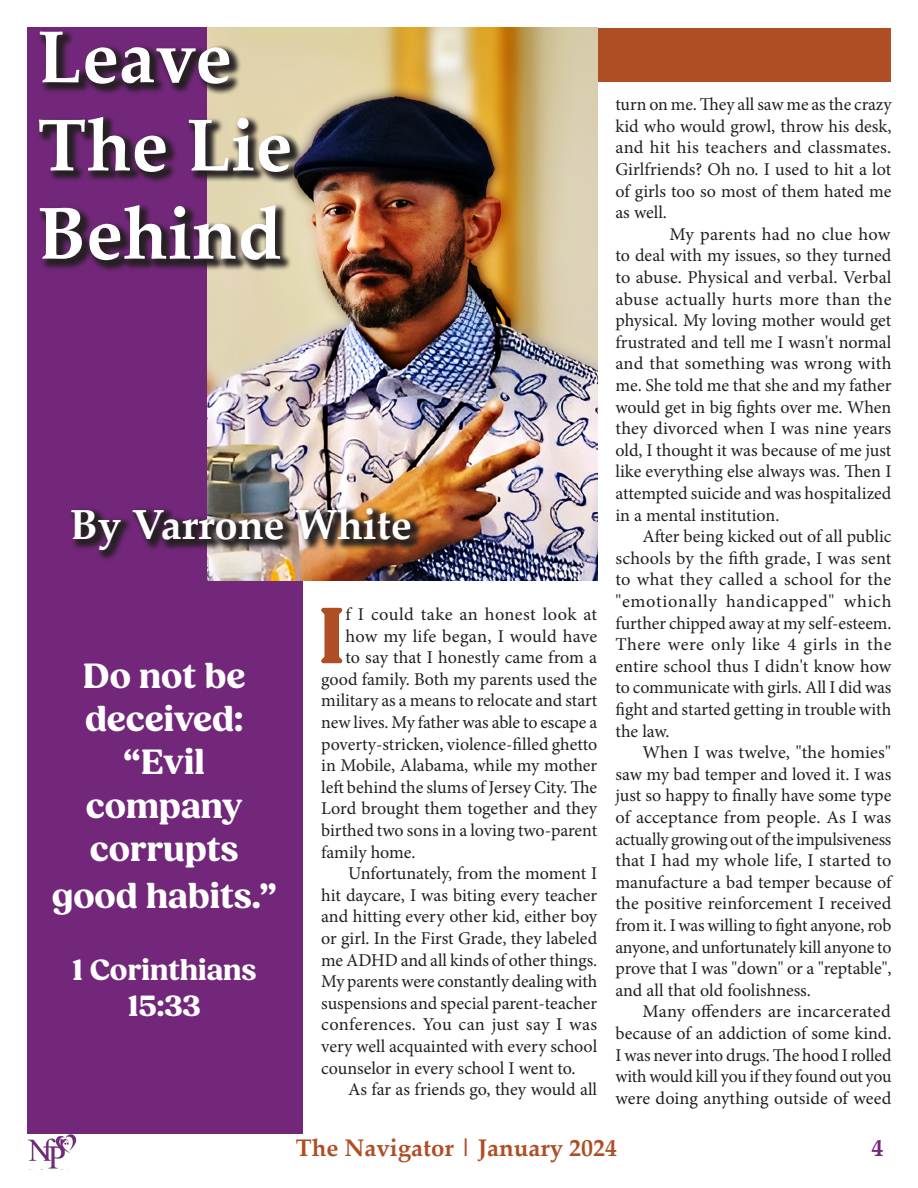
<style>
.page{position:relative;width:918px;height:1188px;background:#fff}
.page>*{position:absolute;margin:0;border:0;box-sizing:border-box;transform-origin:0 0}
.t1{font:700 81.6px "Fields";color:#af4e25}
.t2{font:700 73.5px "Palatino Linotype";color:#fff}
.t3{font:700 42px "Palatino Linotype";color:#fff}
.t4{font:700 36px/43.2px "Fields";color:#fff;text-align:center}
.t5{font:700 30px/36px "Fields";color:#fff;text-align:center}
.t6{font:700 24px "Palatino Linotype";color:#af4e25}
.t7{font:700 24px "Palatino Linotype";color:#73277b}
.t8{font:18px/21.6px "Minion Pro";color:#231f20;text-align:justify}
.t9{font:18px "Minion Pro";letter-spacing:.02em;color:#231f20}
</style>
<div class="page">
<img style="left:27px;top:1134px;width:49px;height:35px">
<div style="left:321px;top:28px;width:570px;height:54px;background:#af4e25"></div>
<div style="left:27px;top:27px;width:276px;height:1107px;background:#73277b"></div>
<img style="left:208px;top:27px;width:389px;height:553px">
<div style="left:37px;top:29px;width:265px;height:243px;background:#231f20;opacity:.96"></div>
<div style="left:69px;top:505px;width:354px;height:57px;background:#231f20;opacity:.96"></div>
<p class="t2" style="left:38px;top:5px;width:196px">Leave</p>
<p class="t2" style="left:38px;top:93px;width:256px">The Lie</p>
<p class="t2" style="left:38px;top:181px;width:246px">Behind</p>
<p class="t3" style="left:70px;top:495px;width:343px">By Varrone White</p>
<p class="t4" style="left:83px;top:655px;width:164px">Do not be deceived: “Evil company corrupts</p>
<p class="t4" style="left:52px;top:875px;width:226px">good habits.”</p>
<p class="t5" style="left:72px;top:952px;width:187px">1 Corinthians<br>15:33</p>
<p class="t1" style="left:318px;top:588px;width:29px">I</p>
<p class="t9" style="left:345px;top:602px;width:253px">f I could take an honest look at</p>
<p class="t8" style="left:345px;top:625px;width:253px">how my life began, I would have</p>
<p class="t8" style="left:345px;top:647px;width:253px">to say that I honestly came from a</p>
<p class="t8" style="left:321px;top:668px;width:278px">good family. Both my parents used the</p>
<p class="t8" style="left:321px;top:690px;width:278px">military as a means to relocate and start</p>
<p class="t8" style="left:321px;top:712px;width:278px">new lives. My father was able to escape a</p>
<p class="t8" style="left:321px;top:733px;width:277px">poverty-stricken, violence-filled ghetto</p>
<p class="t8" style="left:321px;top:755px;width:278px">in Mobile, Alabama, while my mother</p>
<p class="t8" style="left:321px;top:776px;width:277px">left behind the slums of Jersey City. The</p>
<p class="t8" style="left:321px;top:798px;width:278px">Lord brought them together and they</p>
<p class="t8" style="left:321px;top:820px;width:277px">birthed two sons in a loving two-parent</p>
<p class="t8" style="left:321px;top:841px;width:96px">family home.</p>
<p class="t8" style="left:321px;top:863px;width:278px;text-indent:27px">Unfortunately, from the moment I hit daycare, I was biting every teacher and hitting every other kid, either boy or girl. In the First Grade, they labeled me ADHD and all kinds of other things.<br>My parents were constantly dealing with suspensions and special parent-teacher conferences. You can just say I was very well acquainted with every school counselor in every school I went to.</p>
<p class="t8" style="left:348px;top:1079px;width:250px">As far as friends go, they would all</p>
<p class="t8" style="left:615px;top:94px;width:278px">turn on me. They all saw me as the crazy kid who would growl, throw his desk, and hit his teachers and classmates.<br>Girlfriends? Oh no. I used to hit a lot of girls too so most of them hated me as well.</p>
<p class="t8" style="left:615px;top:223px;width:278px;text-indent:54px">My parents had no clue how to deal with my issues, so they turned to abuse. Physical and verbal. Verbal abuse actually hurts more than the physical. My loving mother would get frustrated and tell me I wasn't normal and that something was wrong with me. She told me that she and my father would get in big fights over me. When they divorced when I was nine years old, I thought it was because of me just like everything else always was. Then I attempted suicide and was hospitalized in a mental institution.</p>
<p class="t8" style="left:615px;top:526px;width:278px;text-indent:27px">After being kicked out of all public schools by the fifth grade, I was sent to what they called a school for the "emotionally handicapped" which further chipped away at my self-esteem.<br>There were only like 4 girls in the entire school thus I didn't know how to communicate with girls. All I did was fight and started getting in trouble with the law.</p>
<p class="t8" style="left:615px;top:742px;width:278px;text-indent:27px">When I was twelve, "the homies" saw my bad temper and loved it. I was just so happy to finally have some type of acceptance from people. As I was actually growing out of the impulsiveness that I had my whole life, I started to manufacture a bad temper because of the positive reinforcement I received from it. I was willing to fight anyone, rob anyone, and unfortunately kill anyone to prove that I was "down" or a "reptable", and all that old foolishness.</p>
<p class="t8" style="left:615px;top:1001px;width:278px;text-indent:27px">Many offenders are incarcerated because of an addiction of some kind.<br>I was never into drugs. The hood I rolled with would kill you if they found out you were doing anything outside of weed</p>
<h3 class="t6" style="left:296px;top:1130px;width:323px">The Navigator | January 2024</h3>
<h3 class="t7" style="left:872px;top:1130px;width:13px">4</h3>
</div>
